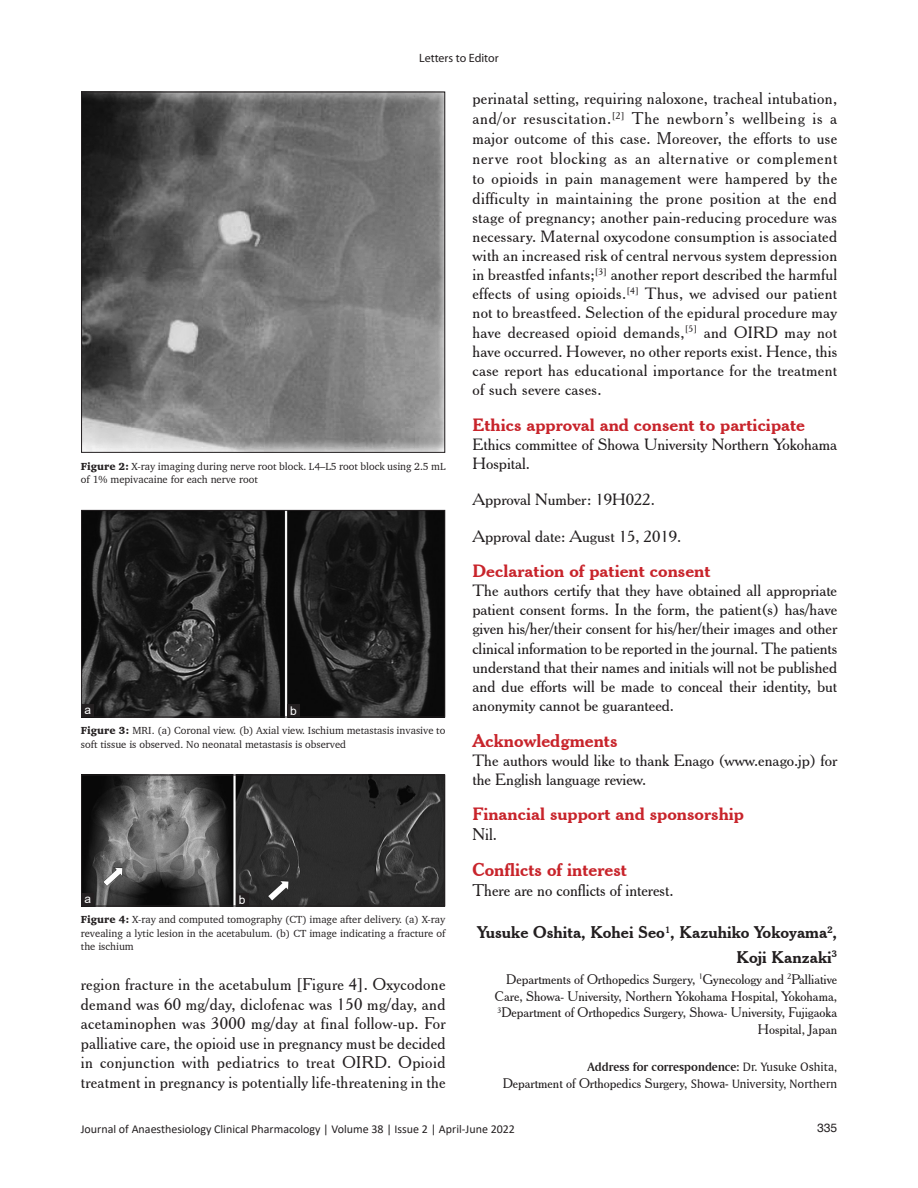
<style>
.page{position:relative;width:918px;height:1188px;background:#fff}
.page>*{position:absolute;margin:0;border:0;box-sizing:border-box;transform-origin:0 0}
.t1{font:700 18px "Cheltenham BT";color:#c8242b}
.t2{font:700 17.4px "Cheltenham BT";color:#c8242b;scale:1.04 1}
.TX{font:16.5px/19.5px "Cheltenham BT";letter-spacing:.02em;color:#231f20;text-align:justify}
.AU{font:700 16.5px/24.3px "Cheltenham BT";color:#231f20;text-align:right}
.TX-2{font:16.5px "Cheltenham BT";color:#231f20}
.TX-3{font:15.9px/19.2px "Cheltenham BT";color:#231f20;text-align:justify;scale:1.04 1}
.AFF{font:13.5px/16.8px "Cheltenham BT";color:#231f20;text-align:right}
.ADD{font:13.5px "Cheltenham BT";color:#231f20}
.ADD-2{font:12.75px "Amerigo BT Bold A";color:#231f20}
.t3{font:12px "Calibri";color:#231f20}
.t4{font:12px "Myriad";color:#231f20}
.LABEL{font:12px "Arial";color:#fff}
.t5{font:12px "Helvetica";color:#231f20}
.FGC{font:10.5px/13.6px "Charter BT";color:#231f20}
.s1{font-weight:900}
.s2{font-family:"Amerigo BT Roman A"}
.s3{font-family:"Amerigo BT Roman A";font-size:12.75px}
</style>
<div class="page">
<img style="left:83px;top:94px;width:360px;height:357px">
<div style="left:81px;top:92px;width:364px;height:361px;border:1px solid #231f20"></div>
<img style="left:83px;top:512px;width:360px;height:203px">
<div style="left:81px;top:510px;width:364px;height:207px;border:1px solid #231f20"></div>
<div style="left:287px;top:705px;width:13px;height:12px;background:#231f20"></div>
<div style="left:81px;top:704px;width:13px;height:13px;background:#231f20"></div>
<img style="left:83px;top:777px;width:360px;height:127px">
<div style="left:81px;top:775px;width:364px;height:131px;border:1px solid #231f20"></div>
<div style="left:236px;top:893px;width:12px;height:13px;background:#231f20"></div>
<div style="left:81px;top:893px;width:13px;height:13px;background:#231f20"></div>
<p class="t4" style="left:419px;top:52px;width:81px">Letters to Editor</p>
<p class="FGC" style="left:81px;top:459px;width:366px"><span class="s1">Figure 2:</span> X‑ray imaging during nerve root block. L4–L5 root block using 2.5 mL of 1% mepivacaine for each nerve root</p>
<p class="LABEL" style="left:84px;top:702px;width:8px">a</p>
<p class="LABEL" style="left:290px;top:703px;width:8px">b</p>
<p class="FGC" style="left:81px;top:724px;width:366px"><span class="s1">Figure 3:</span> MRI. (a) Coronal view. (b) Axial view. Ischium metastasis invasive to soft tissue is observed. No neonatal metastasis is observed</p>
<p class="LABEL" style="left:84px;top:891px;width:8px">a</p>
<p class="LABEL" style="left:239px;top:892px;width:8px">b</p>
<p class="FGC" style="left:81px;top:913px;width:366px;text-align:justify"><span class="s1">Figure 4:</span> X‑ray and computed tomography (CT) image after delivery. (a) X‑ray revealing a lytic lesion in the acetabulum. (b) CT image indicating a fracture of the ischium</p>
<p class="TX" style="left:81px;top:974px;width:366px">region fracture in the acetabulum [Figure 4]. Oxycodone demand was 60 mg/day, diclofenac was 150 mg/day, and acetaminophen was 3000 mg/day at final follow‑up. For palliative care, the opioid use in pregnancy must be decided in conjunction with pediatrics to treat OIRD. Opioid treatment in pregnancy is potentially life‑threatening in the</p>
<p class="TX" style="left:472px;top:88px;width:366px">perinatal setting, requiring naloxone, tracheal intubation, and/or resuscitation.<sup>[2]</sup> The newborn’s wellbeing is a major outcome of this case. Moreover, the efforts to use nerve root blocking as an alternative or complement to opioids in pain management were hampered by the difficulty in maintaining the prone position at the end</p>
<p class="TX-3" style="left:472px;top:207px;width:352px">stage of pregnancy; another pain‑reducing procedure was necessary. Maternal oxycodone consumption is associated with an increased risk of central nervous system depression in breastfed infants;<sup>[3]</sup> another report described the harmful effects of using opioids.<sup>[4]</sup> Thus, we advised our patient not to breastfeed. Selection of the epidural procedure may have decreased opioid demands,<sup>[5]</sup> and OIRD may not have occurred. However, no other reports exist. Hence, this case report has educational importance for the treatment of such severe cases.</p>
<h2 class="t2" style="left:472px;top:414px;width:321px">Ethics approval and consent to participate</h2>
<p class="TX-3" style="left:472px;top:434px;width:352px">Ethics committee of Showa University Northern Yokohama<br>Hospital.</p>
<p class="TX-3" style="left:472px;top:490px;width:177px">Approval Number: 19H022.</p>
<p class="TX-3" style="left:472px;top:527px;width:202px">Approval date: August 15, 2019.</p>
<h2 class="t2" style="left:472px;top:560px;width:230px">Declaration of patient consent</h2>
<p class="TX-3" style="left:472px;top:581px;width:352px">The authors certify that they have obtained all appropriate patient consent forms. In the form, the patient(s) has/have given his/her/their consent for his/her/their images and other clinical information to be reported in the journal. The patients understand that their names and initials will not be published and due efforts will be made to conceal their identity, but anonymity cannot be guaranteed.</p>
<h2 class="t1" style="left:472px;top:729px;width:146px">Acknowledgments</h2>
<p class="TX-3" style="left:472px;top:750px;width:352px">The authors would like to thank Enago (www.enago.jp) for the English language review.</p>
<h2 class="t2" style="left:472px;top:803px;width:263px">Financial support and sponsorship</h2>
<p class="TX" style="left:472px;top:824px;width:26px">Nil.</p>
<h2 class="t1" style="left:472px;top:859px;width:156px">Conflicts of interest</h2>
<p class="TX-2" style="left:472px;top:880px;width:203px">There are no conflicts of interest.</p>
<p class="AU" style="left:477px;top:920px;width:362px">Yusuke Oshita, Kohei Seo<sup>1</sup>, Kazuhiko Yokoyama<sup>2</sup>,<br>Koji Kanzaki<sup>3</sup></p>
<p class="AFF" style="left:495px;top:970px;width:344px">Departments of Orthopedics Surgery, <sup>1</sup>Gynecology and <sup>2</sup>Palliative Care, Showa- University, Northern Yokohama Hospital, Yokohama, <sup>3</sup>Department of Orthopedics Surgery, Showa- University, Fujigaoka Hospital, Japan</p>
<p class="ADD-2" style="left:588px;top:1059px;width:251px">Address for correspondence: <span class="s2">Dr. Yusuke Oshita,</span></p>
<p class="ADD" style="left:503px;top:1075px;width:336px">Department of Orthopedics Surgery, <span class="s3">Showa‑ University, Northern</span></p>
<p class="t3" style="left:81px;top:1120px;width:436px">Journal of Anaesthesiology Clinical Pharmacology | Volume 38 | Issue 2 | April‑June 2022</p>
<p class="t5" style="left:817px;top:1121px;width:22px">335</p>
</div>
